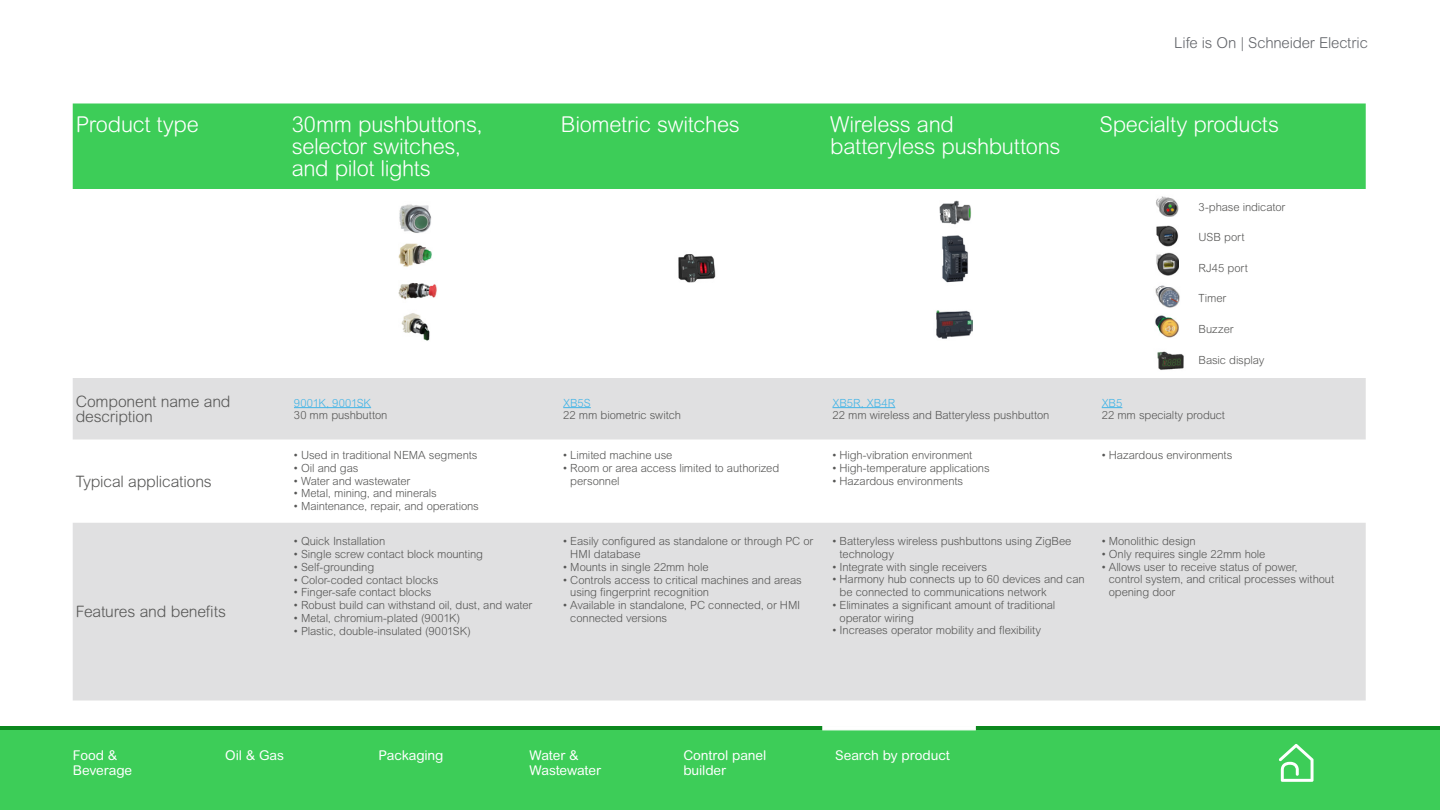
<style>
.page{position:relative;width:1440px;height:810px;background:#fff}
.page>*{position:absolute;margin:0;border:0;box-sizing:border-box;transform-origin:0 0}
.t1{font:300 21.9px/21.9px "Arial Rounded MT Pro";letter-spacing:-.015em;color:#fff}
.t2{font:300 15.75px/15px "Arial Rounded MT Pro";letter-spacing:-.01em;color:#575756}
.t3{font:300 15px "Arial Rounded MT Pro";letter-spacing:-.01em;color:#626469}
.t4{font:13.5px/15.8px "Arial Rounded MT Pro";letter-spacing:-.01em;color:#fff}
.t5{font:300 11.25px/12.8px "Arial Rounded MT Pro";letter-spacing:-.01em;color:#575756}
.t6{font:300 11.25px "Arial Rounded MT Pro";color:#42b4e6}
.t7{font:300 11.25px "Arial Rounded MT Pro";letter-spacing:.01em;color:#575756}
</style>
<div class="page">
<div style="left:0;top:726px;width:1440px;height:84px;background:#3dcd58"></div>
<hr style="left:0;top:726px;width:1440px;height:4px;background:#0c881e">
<svg style="left:1279px;top:744px;width:35px;height:38px"></svg>
<svg style="left:823px;top:726px;width:152px;height:4px"></svg>
<div style="left:73px;top:104px;width:1293px;height:85px;background:#3dcd58"></div>
<svg style="left:73px;top:378px;width:1293px;height:322px;fill:#e0e0e1"></svg>
<hr style="left:294px;top:407px;width:77px;height:1px;background:#42b4e6">
<svg style="left:563px;top:407px;width:28px;height:1px"></svg>
<hr style="left:832px;top:407px;width:63px;height:1px;background:#42b4e6">
<svg style="left:1102px;top:407px;width:20px;height:1px"></svg>
<img style="left:678px;top:254px;width:38px;height:29px">
<img style="left:936px;top:310px;width:37px;height:29px">
<img style="left:1156px;top:196px;width:23px;height:21px">
<img style="left:1156px;top:225px;width:23px;height:22px">
<img style="left:1156px;top:252px;width:23px;height:24px">
<img style="left:1155px;top:285px;width:25px;height:23px">
<img style="left:1157px;top:351px;width:27px;height:19px">
<img style="left:1155px;top:315px;width:24px;height:23px">
<img style="left:399px;top:243px;width:33px;height:24px">
<img style="left:399px;top:282px;width:38px;height:18px">
<img style="left:401px;top:313px;width:29px;height:28px">
<img style="left:399px;top:204px;width:33px;height:29px">
<img style="left:939px;top:200px;width:32px;height:25px">
<img style="left:942px;top:235px;width:26px;height:48px">
<h3 class="t3" style="left:1174px;top:34px;width:195px">Life is On | Schneider Electric</h3>
<h1 class="t1" style="left:76px;top:115px;width:125px">Product type</h1>
<h1 class="t1" style="left:292px;top:115px;width:192px">30mm pushbuttons, selector switches, and pilot lights</h1>
<h1 class="t1" style="left:561px;top:115px;width:180px">Biometric switches</h1>
<h1 class="t1" style="left:830px;top:115px;width:232px">Wireless and batteryless pushbuttons</h1>
<h1 class="t1" style="left:1099px;top:115px;width:181px">Specialty products</h1>
<p class="t5" style="left:1199px;top:201px;width:88px">3-phase indicator</p>
<p class="t5" style="left:1199px;top:231px;width:47px">USB port</p>
<p class="t7" style="left:1199px;top:261px;width:51px">RJ45 port</p>
<p class="t5" style="left:1199px;top:292px;width:29px">Timer</p>
<h2 class="t2" style="left:76px;top:395px;width:156px">Component name and description</h2>
<p class="t6" style="left:294px;top:396px;width:79px">9001K, 9001SK</p>
<p class="t5" style="left:294px;top:409px;width:95px">30 mm pushbutton</p>
<h2 class="t2" style="left:76px;top:475px;width:137px">Typical applications</h2>
<h2 class="t2" style="left:76px;top:605px;width:152px">Features and benefits</h2>
<p class="t5" style="left:294px;top:449px;width:185px">• Used in traditional NEMA segments</p>
<p class="t5" style="left:294px;top:462px;width:66px">• Oil and gas</p>
<p class="t5" style="left:294px;top:475px;width:118px">• Water and wastewater</p>
<p class="t5" style="left:294px;top:487px;width:144px">• Metal, mining, and minerals</p>
<p class="t5" style="left:294px;top:500px;width:186px">• Maintenance, repair, and operations</p>
<p class="t5" style="left:294px;top:535px;width:93px">• Quick Installation</p>
<p class="t5" style="left:294px;top:548px;width:191px">• Single screw contact block mounting</p>
<p class="t5" style="left:294px;top:561px;width:82px">• Self-grounding</p>
<p class="t5" style="left:294px;top:574px;width:146px">• Color-coded contact blocks</p>
<p class="t5" style="left:294px;top:586px;width:139px">• Finger-safe contact blocks</p>
<p class="t5" style="left:294px;top:599px;width:240px">• Robust build can withstand oil, dust, and water</p>
<p class="t5" style="left:294px;top:612px;width:168px">• Metal, chromium-plated (9001K)</p>
<p class="t5" style="left:294px;top:625px;width:179px">• Plastic, double-insulated (9001SK)</p>
<p class="t6" style="left:563px;top:396px;width:29px">XB5S</p>
<p class="t5" style="left:563px;top:409px;width:119px">22 mm biometric switch</p>
<p class="t5" style="left:563px;top:449px;width:111px">• Limited machine use</p>
<p class="t5" style="left:570px;top:462px;width:211px;text-indent:-7px">• Room or area access limited to authorized personnel</p>
<p class="t6" style="left:832px;top:396px;width:64px">XB5R, XB4R</p>
<p class="t5" style="left:832px;top:409px;width:218px">22 mm wireless and Batteryless pushbutton</p>
<p class="t5" style="left:832px;top:449px;width:141px">• High-vibration environment</p>
<p class="t5" style="left:832px;top:462px;width:159px">• High-temperature applications</p>
<p class="t5" style="left:832px;top:475px;width:132px">• Hazardous environments</p>
<p class="t5" style="left:1199px;top:323px;width:36px">Buzzer</p>
<p class="t5" style="left:1199px;top:354px;width:67px">Basic display</p>
<p class="t6" style="left:1102px;top:396px;width:22px">XB5</p>
<p class="t5" style="left:1102px;top:409px;width:125px">22 mm specialty product</p>
<p class="t5" style="left:1102px;top:449px;width:132px">• Hazardous environments</p>
<p class="t5" style="left:570px;top:535px;width:245px;text-indent:-7px">• Easily configured as standalone or through PC or<br>HMI database</p>
<p class="t5" style="left:563px;top:561px;width:147px">• Mounts in single 22mm hole</p>
<p class="t5" style="left:570px;top:574px;width:233px;text-indent:-7px">• Controls access to critical machines and areas using fingerprint recognition</p>
<p class="t5" style="left:570px;top:599px;width:232px;text-indent:-7px">• Available in standalone, PC connected, or HMI connected versions</p>
<p class="t5" style="left:840px;top:535px;width:233px;text-indent:-7px">• Batteryless wireless pushbuttons using ZigBee technology</p>
<p class="t5" style="left:832px;top:561px;width:156px">• Integrate with single receivers</p>
<p class="t5" style="left:840px;top:574px;width:247px;text-indent:-7px">• Harmony hub connects up to 60 devices and can be connected to communications network</p>
<p class="t5" style="left:840px;top:599px;width:217px;text-indent:-7px">• Eliminates a significant amount of traditional operator wiring</p>
<p class="t5" style="left:832px;top:625px;width:210px">• Increases operator mobility and flexibility</p>
<p class="t5" style="left:1102px;top:535px;width:96px">• Monolithic design</p>
<p class="t5" style="left:1102px;top:548px;width:165px">• Only requires single 22mm hole</p>
<p class="t5" style="left:1109px;top:561px;width:227px;text-indent:-7px">• Allows user to receive status of power,<br>control system, and critical processes without opening door</p>
<p class="t4" style="left:73px;top:747px;width:46px">Food &amp;</p>
<p class="t4" style="left:225px;top:747px;width:60px">Oil &amp; Gas</p>
<p class="t4" style="left:379px;top:747px;width:66px">Packaging</p>
<p class="t4" style="left:835px;top:747px;width:116px">Search by product</p>
<p class="t4" style="left:73px;top:763px;width:61px">Beverage</p>
<p class="t4" style="left:530px;top:747px;width:73px">Water &amp;<br>Wastewater</p>
<p class="t4" style="left:683px;top:747px;width:84px">Control panel builder</p>
</div>
